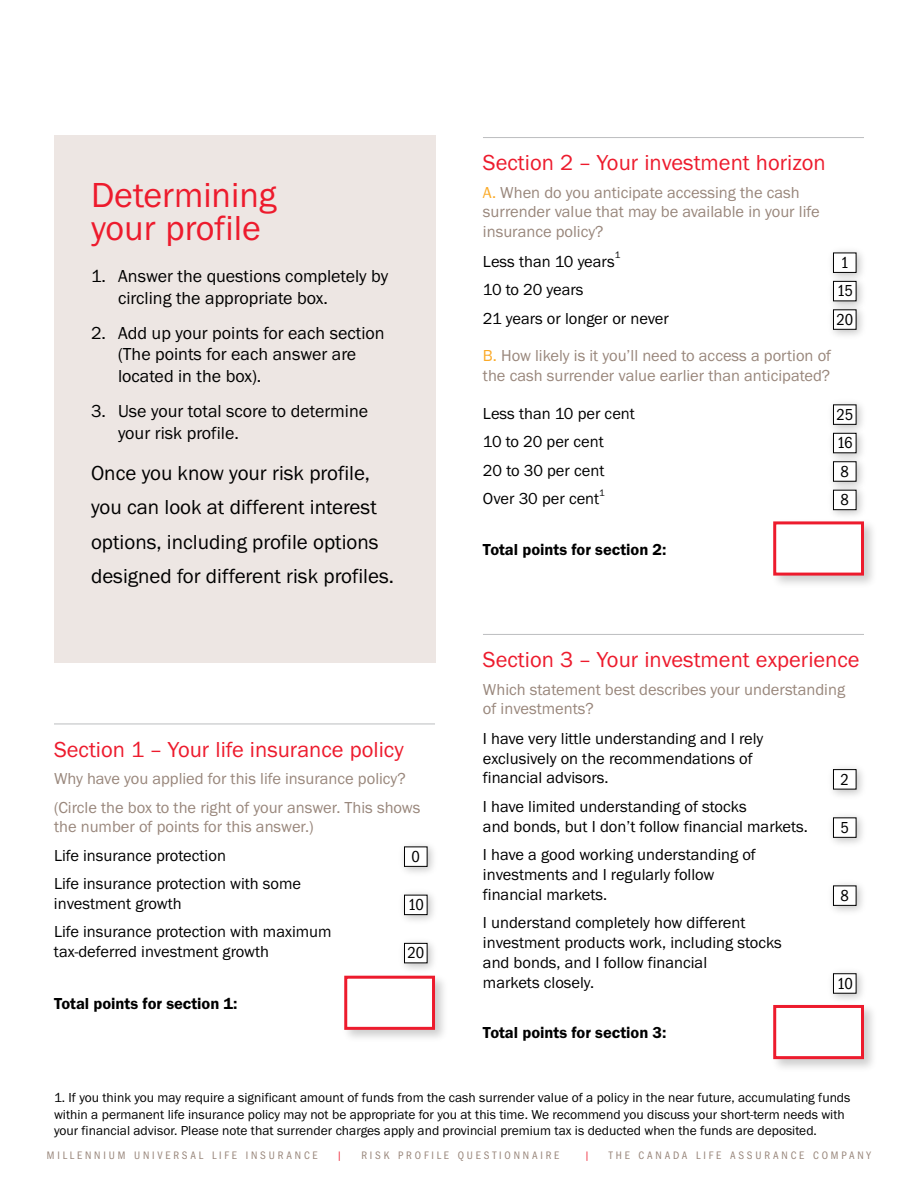
<style>
.page{position:relative;width:918px;height:1188px;background:#fff}
.page>*{position:absolute;margin:0;border:0;box-sizing:border-box;transform-origin:0 0}
.t1{font:36px/33px "Franklin Got ITC";color:#ed1b2d}
.t2{font:22.5px "Franklin Got ITC";color:#ed1b2d}
.t3{font:21px/34.5px "Franklin Got ITC";color:#000}
.t4{font:18px/21.6px "Franklin Got ITC";color:#000}
.t5{font:16.5px/19.8px "Franklin Got ITC";color:#000}
.t6{font:16.5px/19.8px "Franklin Got ITC";color:#99877c}
.t7{font:600 16.5px "Franklin Got ITC";color:#000}
.t8{font:16.5px "Franklin Got Cd ITC";letter-spacing:-.035em;color:#000}
.t9{font:13.5px/16.2px "Franklin Got ITC";color:#000}
.t10{font:11.25px "Franklin Got Cd ITC";letter-spacing:.25em;color:#99877c}
.t11{font:11.25px "Franklin Got Cd ITC";color:#ed1b2d}
.t12{font:9.6px "Franklin Got ITC";color:#000}
.s1{color:#fbaa29}
</style>
<div class="page">
<div style="left:54px;top:135px;width:381px;height:528px;background:#ede6e3"></div>
<hr style="left:483px;top:137px;width:381px;height:1px;background:#bcbdbf">
<hr style="left:483px;top:634px;width:381px;height:1px;background:#bcbdbf">
<div style="left:826px;top:246px;width:42px;height:39px;background:#000;opacity:.25"></div>
<div style="left:833px;top:253px;width:23px;height:19px;background:#fff"></div>
<div style="left:833px;top:253px;width:23px;height:20px;border:1px solid #000"></div>
<div style="left:826px;top:274px;width:42px;height:39px;background:#000;opacity:.25"></div>
<div style="left:833px;top:281px;width:23px;height:20px;background:#fff"></div>
<div style="left:833px;top:281px;width:23px;height:20px;border:1px solid #000"></div>
<div style="left:826px;top:303px;width:42px;height:38px;background:#000;opacity:.25"></div>
<div style="left:833px;top:310px;width:23px;height:19px;background:#fff"></div>
<div style="left:833px;top:309px;width:23px;height:21px;border:1px solid #000"></div>
<div style="left:826px;top:398px;width:42px;height:39px;background:#000;opacity:.25"></div>
<div style="left:833px;top:405px;width:23px;height:19px;background:#fff"></div>
<div style="left:833px;top:404px;width:23px;height:21px;border:1px solid #000"></div>
<div style="left:826px;top:426px;width:42px;height:39px;background:#000;opacity:.25"></div>
<div style="left:833px;top:433px;width:23px;height:20px;background:#fff"></div>
<div style="left:833px;top:433px;width:23px;height:20px;border:1px solid #000"></div>
<div style="left:826px;top:455px;width:42px;height:38px;background:#000;opacity:.25"></div>
<div style="left:833px;top:462px;width:23px;height:19px;background:#fff"></div>
<div style="left:833px;top:461px;width:23px;height:21px;border:1px solid #000"></div>
<div style="left:826px;top:483px;width:42px;height:39px;background:#000;opacity:.25"></div>
<div style="left:833px;top:490px;width:23px;height:20px;background:#fff"></div>
<div style="left:833px;top:490px;width:23px;height:20px;border:1px solid #000"></div>
<div style="left:769px;top:518px;width:110px;height:73px;background:#000;opacity:.2"></div>
<div style="left:775px;top:523px;width:87px;height:51px;background:#fff"></div>
<div style="left:773px;top:521px;width:91px;height:55px;border:3px solid #ed1b2d"></div>
<div style="left:826px;top:762px;width:42px;height:39px;background:#000;opacity:.25"></div>
<div style="left:833px;top:770px;width:23px;height:19px;background:#fff"></div>
<div style="left:833px;top:769px;width:23px;height:20px;border:1px solid #000"></div>
<div style="left:826px;top:811px;width:42px;height:39px;background:#000;opacity:.25"></div>
<div style="left:833px;top:818px;width:23px;height:19px;background:#fff"></div>
<div style="left:833px;top:817px;width:23px;height:21px;border:1px solid #000"></div>
<div style="left:826px;top:879px;width:42px;height:39px;background:#000;opacity:.25"></div>
<div style="left:833px;top:886px;width:23px;height:19px;background:#fff"></div>
<div style="left:833px;top:886px;width:23px;height:20px;border:1px solid #000"></div>
<div style="left:826px;top:967px;width:42px;height:38px;background:#000;opacity:.25"></div>
<div style="left:833px;top:974px;width:23px;height:19px;background:#fff"></div>
<div style="left:833px;top:973px;width:23px;height:21px;border:1px solid #000"></div>
<div style="left:769px;top:1001px;width:110px;height:73px;background:#000;opacity:.2"></div>
<div style="left:775px;top:1006px;width:87px;height:52px;background:#fff"></div>
<div style="left:773px;top:1005px;width:91px;height:54px;border:3px solid #ed1b2d"></div>
<hr style="left:54px;top:724px;width:381px;height:1px;background:#bcbdbf">
<div style="left:397px;top:840px;width:42px;height:39px;background:#000;opacity:.25"></div>
<div style="left:405px;top:847px;width:22px;height:19px;background:#fff"></div>
<div style="left:404px;top:847px;width:24px;height:20px;border:1px solid #000"></div>
<div style="left:397px;top:888px;width:42px;height:39px;background:#000;opacity:.25"></div>
<div style="left:405px;top:895px;width:22px;height:20px;background:#fff"></div>
<div style="left:404px;top:895px;width:24px;height:20px;border:1px solid #000"></div>
<div style="left:397px;top:936px;width:42px;height:39px;background:#000;opacity:.25"></div>
<div style="left:405px;top:943px;width:22px;height:20px;background:#fff"></div>
<div style="left:404px;top:943px;width:24px;height:20px;border:1px solid #000"></div>
<div style="left:340px;top:972px;width:110px;height:73px;background:#000;opacity:.2"></div>
<div style="left:346px;top:977px;width:88px;height:51px;background:#fff"></div>
<div style="left:344px;top:976px;width:91px;height:54px;border:3px solid #ed1b2d"></div>
<h1 class="t1" style="left:91px;top:178px;width:187px">Determining your profile</h1>
<p class="t4" style="left:118px;top:265px;width:272px;text-indent:-27px">1. Answer the questions completely by circling the appropriate box.</p>
<p class="t4" style="left:118px;top:322px;width:268px;text-indent:-27px">2. Add up your points for each section (The points for each answer are located in the box).</p>
<p class="t4" style="left:118px;top:400px;width:252px;text-indent:-27px">3. Use your total score to determine your risk profile.</p>
<p class="t3" style="left:91px;top:455px;width:304px">Once you know your risk profile, you can look at different interest options, including profile options designed for different risk profiles.</p>
<h2 class="t2" style="left:54px;top:736px;width:351px">Section 1 – Your life insurance policy</h2>
<p class="t6" style="left:54px;top:764px;width:368px;line-height:28.5px">Why have you applied for this life insurance policy? (Circle the box to the right of your answer. This shows</p>
<p class="t6" style="left:54px;top:817px;width:261px">the number of points for this answer.)</p>
<p class="t5" style="left:54px;top:845px;width:173px">Life insurance protection</p>
<p class="t8" style="left:412px;top:847px;width:10px">0</p>
<p class="t5" style="left:54px;top:873px;width:249px">Life insurance protection with some investment growth</p>
<p class="t8" style="left:408px;top:895px;width:18px">10</p>
<p class="t5" style="left:54px;top:922px;width:279px">Life insurance protection with maximum tax-deferred investment growth</p>
<p class="t7" style="left:54px;top:994px;width:185px">Total points for section 1:</p>
<p class="t8" style="left:407px;top:943px;width:18px">20</p>
<h2 class="t2" style="left:483px;top:150px;width:344px">Section 2 – Your investment horizon</h2>
<p class="t6" style="left:483px;top:182px;width:338px"><span class="s1">A.</span> When do you anticipate accessing the cash surrender value that may be available in your life insurance policy?</p>
<p class="t5" style="left:483px;top:251px;width:133px">Less than 10 years</p>
<p class="t12" style="left:615px;top:250px;width:7px">1</p>
<p class="t8" style="left:841px;top:253px;width:10px">1</p>
<p class="t5" style="left:483px;top:279px;width:102px">10 to 20 years</p>
<p class="t8" style="left:837px;top:281px;width:18px">15</p>
<p class="t5" style="left:483px;top:308px;width:187px">21 years or longer or never</p>
<p class="t8" style="left:836px;top:310px;width:18px">20</p>
<p class="t6" style="left:483px;top:346px;width:350px"><span class="s1">B.</span> How likely is it you’ll need to access a portion of the cash surrender value earlier than anticipated?</p>
<p class="t5" style="left:483px;top:403px;width:153px">Less than 10 per cent</p>
<p class="t8" style="left:836px;top:405px;width:18px">25</p>
<p class="t5" style="left:483px;top:431px;width:122px">10 to 20 per cent</p>
<p class="t8" style="left:837px;top:433px;width:17px">16</p>
<p class="t5" style="left:483px;top:460px;width:123px">20 to 30 per cent</p>
<p class="t8" style="left:841px;top:462px;width:10px">8</p>
<p class="t5" style="left:483px;top:488px;width:118px">Over 30 per cent</p>
<p class="t12" style="left:599px;top:487px;width:7px">1</p>
<p class="t8" style="left:841px;top:490px;width:10px">8</p>
<p class="t7" style="left:483px;top:539px;width:185px">Total points for section 2:</p>
<h2 class="t2" style="left:483px;top:647px;width:378px">Section 3 – Your investment experience</h2>
<p class="t6" style="left:483px;top:679px;width:364px">Which statement best describes your understanding of investments?</p>
<p class="t5" style="left:483px;top:728px;width:282px">I have very little understanding and I rely exclusively on the recommendations of financial advisors.</p>
<p class="t8" style="left:841px;top:770px;width:10px">2</p>
<p class="t5" style="left:483px;top:796px;width:327px">I have limited understanding of stocks<br>and bonds, but I don’t follow financial markets.</p>
<p class="t5" style="left:483px;top:844px;width:274px">I have a good working understanding of investments and I regularly follow financial markets.</p>
<p class="t5" style="left:483px;top:912px;width:301px">I understand completely how different investment products work, including stocks and bonds, and I follow financial<br>markets closely.</p>
<p class="t7" style="left:483px;top:1023px;width:185px">Total points for section 3:</p>
<p class="t8" style="left:841px;top:818px;width:10px">5</p>
<p class="t8" style="left:841px;top:886px;width:10px">8</p>
<p class="t8" style="left:837px;top:974px;width:18px">10</p>
<p class="t9" style="left:54px;top:1089px;width:798px">1. If you think you may require a significant amount of funds from the cash surrender value of a policy in the near future, accumulating funds within a permanent life insurance policy may not be appropriate for you at this time. We recommend you discuss your short-term needs with your financial advisor. Please note that surrender charges apply and provincial premium tax is deducted when the funds are deposited.</p>
<p class="t10" style="left:47px;top:1149px;width:272px">MILLENNIUM UNIVERSAL LIFE INSURANCE</p>
<p class="t11" style="left:338px;top:1149px;width:4px">|</p>
<p class="t10" style="left:361px;top:1149px;width:199px">RISK PROFILE QUESTIONNAIRE</p>
<p class="t11" style="left:586px;top:1149px;width:4px">|</p>
<p class="t10" style="left:609px;top:1149px;width:39px">THE CANA</p>
<p class="t10" style="left:673px;top:1149px;width:31px">DA LIFE</p>
<p class="t10" style="left:730px;top:1149px;width:10px">ASSURANCE</p>
<p class="t10" style="left:813px;top:1149px;width:10px">COMPAN</p>
<p class="t10" style="left:867px;top:1149px;width:6px">Y</p>
</div>
